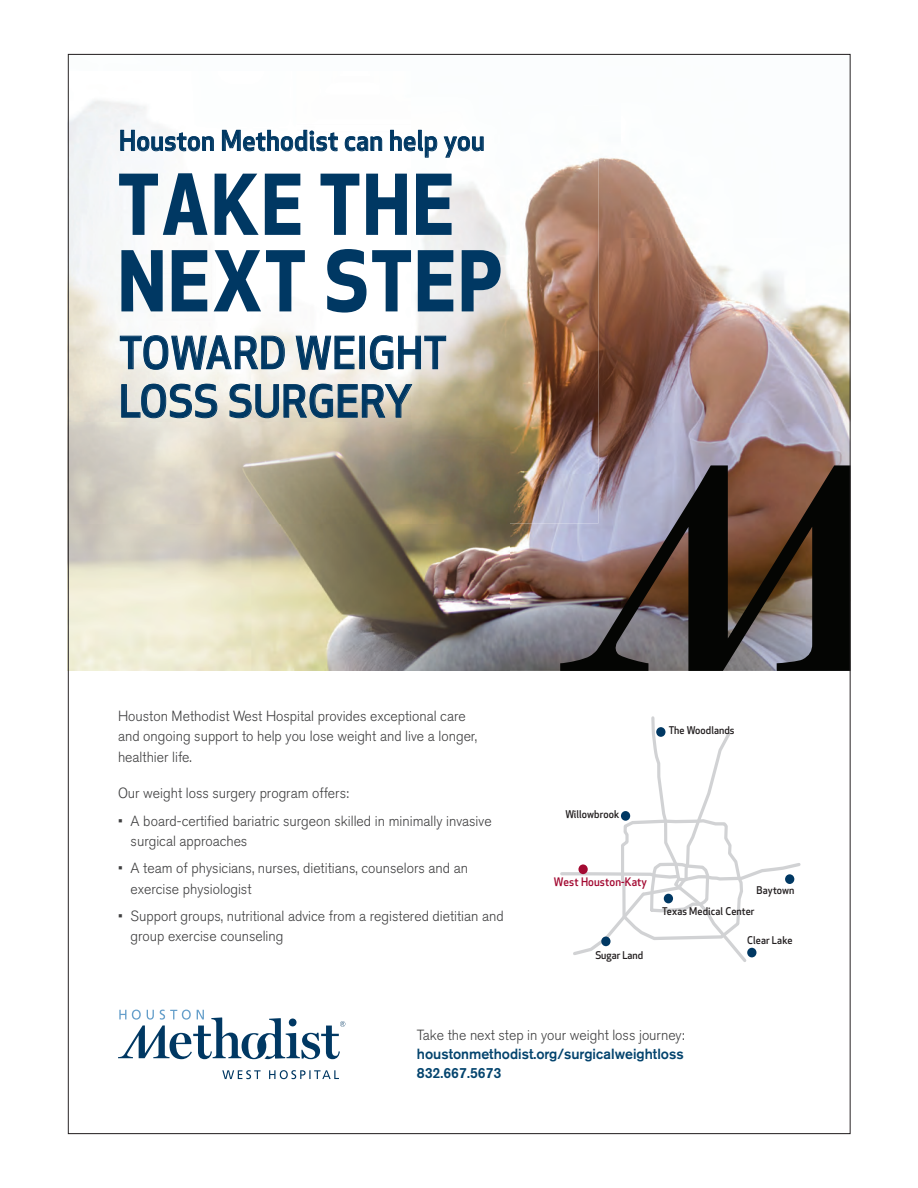
<style>
.page{position:relative;width:918px;height:1188px;background:#fff}
.page>*{position:absolute;margin:0;border:0;box-sizing:border-box;transform-origin:0 0}
.t1{font:700 81.75px/76.5px "Apex New";letter-spacing:.03em;color:#003863;scale:.91 1}
.t2{font:500 43.35px/48.4px "Apex New";letter-spacing:.015em;color:#003863;scale:.96 1}
.t3{font:500 26.85px "Apex New";letter-spacing:.02em;color:#003863;scale:.96 1}
.t4{font:300 14.7px/20.5px "Akzidenz Grotesk BE";color:#3e3e3f;scale:.96 1}
.t5{font:500 14.7px/19px "Akzidenz Grotesk BE";color:#04446e;scale:.96 1}
.t6{font:500 11.4px "Apex New";letter-spacing:.01em;color:#a30a32;scale:.96 1}
.t7{font:500 10.35px "Apex New";letter-spacing:.01em;color:#231f20;scale:.96 1}
</style>
<div class="page">
<img style="left:510px;top:158px;width:339px;height:513px">
<img style="left:70px;top:106px;width:440px;height:565px">
<svg style="left:118px;top:1010px;width:227px;height:49px"></svg>
<svg style="left:222px;top:1070px;width:39px;height:9px"></svg>
<svg style="left:269px;top:1070px;width:70px;height:9px"></svg>
<img style="left:67px;top:54px;width:1px;height:469px">
<img style="left:502px;top:105px;width:96px;height:418px">
<svg style="left:120px;top:130px;width:15px;height:21px"></svg>
<div style="left:140px;top:139px;width:6px;height:9px;border:1px solid #003863;border-radius:50%"></div>
<div style="left:138px;top:137px;width:11px;height:14px;border:1px solid #003863;border-radius:50%"></div>
<svg style="left:151px;top:132px;width:36px;height:20px"></svg>
<div style="left:191px;top:139px;width:6px;height:9px;border:1px solid #003863;border-radius:50%"></div>
<div style="left:188px;top:137px;width:12px;height:14px;border:1px solid #003863;border-radius:50%"></div>
<svg style="left:202px;top:136px;width:12px;height:15px"></svg>
<svg style="left:222px;top:130px;width:57px;height:22px"></svg>
<div style="left:284px;top:139px;width:6px;height:9px;border:1px solid #003863;border-radius:50%"></div>
<div style="left:281px;top:137px;width:12px;height:14px;border:1px solid #003863;border-radius:50%"></div>
<svg style="left:295px;top:130px;width:43px;height:22px"></svg>
<svg style="left:345px;top:136px;width:37px;height:16px"></svg>
<svg style="left:390px;top:130px;width:48px;height:28px"></svg>
<svg style="left:444px;top:136px;width:13px;height:22px"></svg>
<div style="left:461px;top:139px;width:6px;height:9px;border:1px solid #003863;border-radius:50%"></div>
<div style="left:458px;top:137px;width:12px;height:14px;border:1px solid #003863;border-radius:50%"></div>
<svg style="left:472px;top:136px;width:12px;height:16px"></svg>
<svg style="left:120px;top:335px;width:22px;height:34px"></svg>
<div style="left:144px;top:336px;width:24px;height:33px;border:1px solid #003863;border-radius:50%"></div>
<div style="left:149px;top:340px;width:14px;height:25px;border:1px solid #003863;border-radius:50%"></div>
<svg style="left:171px;top:335px;width:114px;height:35px"></svg>
<svg style="left:295px;top:335px;width:151px;height:35px"></svg>
<svg style="left:121px;top:384px;width:20px;height:34px"></svg>
<div style="left:142px;top:384px;width:24px;height:34px;border:1px solid #003863;border-radius:50%"></div>
<div style="left:146px;top:389px;width:15px;height:24px;border:1px solid #003863;border-radius:50%"></div>
<svg style="left:170px;top:383px;width:48px;height:36px;background:#c7cece"></svg>
<svg style="left:229px;top:383px;width:183px;height:36px;background:#c1c4c0"></svg>
<svg style="left:560px;top:716px;width:241px;height:246px"></svg>
<div style="left:601px;top:937px;width:10px;height:9px;background:#003863;border-radius:50%"></div>
<div style="left:785px;top:874px;width:9px;height:10px;background:#003863;border-radius:50%"></div>
<div style="left:578px;top:864px;width:10px;height:10px;background:#a30a32;border-radius:50%"></div>
<div style="left:621px;top:811px;width:9px;height:10px;background:#003863;border-radius:50%"></div>
<div style="left:664px;top:894px;width:9px;height:9px;background:#003863;border-radius:50%"></div>
<div style="left:656px;top:727px;width:9px;height:10px;background:#003863;border-radius:50%"></div>
<div style="left:747px;top:948px;width:9px;height:9px;background:#003863;border-radius:50%"></div>
<svg style="left:560px;top:465px;width:289px;height:206px;background:#5c5050"></svg>
<h3 class="t3" style="left:119px;top:128px;width:382px">Houston Methodist can help you</h3>
<h1 class="t1" style="left:118px;top:168px;width:423px">TAKE THE<br>NEXT STEP</h1>
<h2 class="t2" style="left:119px;top:332px;width:343px">TOWARD WEIGHT<br>LOSS SURGERY</h2>
<p class="t4" style="left:118px;top:707px;width:376px">Houston Methodist West Hospital provides exceptional care and ongoing support to help you lose weight and live a longer, healthier life.</p>
<p class="t4" style="left:118px;top:785px;width:242px">Our weight loss surgery program offers:</p>
<p class="t4" style="left:131px;top:812px;width:378px;text-indent:-13px">• A board-certified bariatric surgeon skilled in minimally invasive surgical approaches</p>
<p class="t4" style="left:131px;top:859px;width:353px;text-indent:-13px">• A team of physicians, nurses, dietitians, counselors and an exercise physiologist</p>
<p class="t4" style="left:131px;top:907px;width:390px;text-indent:-13px">• Support groups, nutritional advice from a registered dietitian and group exercise counseling</p>
<p class="t7" style="left:669px;top:725px;width:70px">The Woodlands</p>
<p class="t7" style="left:565px;top:810px;width:58px">Willowbrook</p>
<p class="t6" style="left:554px;top:876px;width:99px">West Houston-Katy</p>
<p class="t7" style="left:595px;top:950px;width:51px">Sugar Land</p>
<p class="t7" style="left:756px;top:886px;width:41px">Baytown</p>
<p class="t7" style="left:662px;top:906px;width:98px">Texas Medical Center</p>
<p class="t7" style="left:747px;top:936px;width:49px">Clear Lake</p>
<p class="t4" style="left:417px;top:1026px;width:281px">Take the next step in your weight loss journey:</p>
<p class="t5" style="left:417px;top:1046px;width:279px">houstonmethodist.org/surgicalweightloss<br>832.667.5673</p>
</div>
